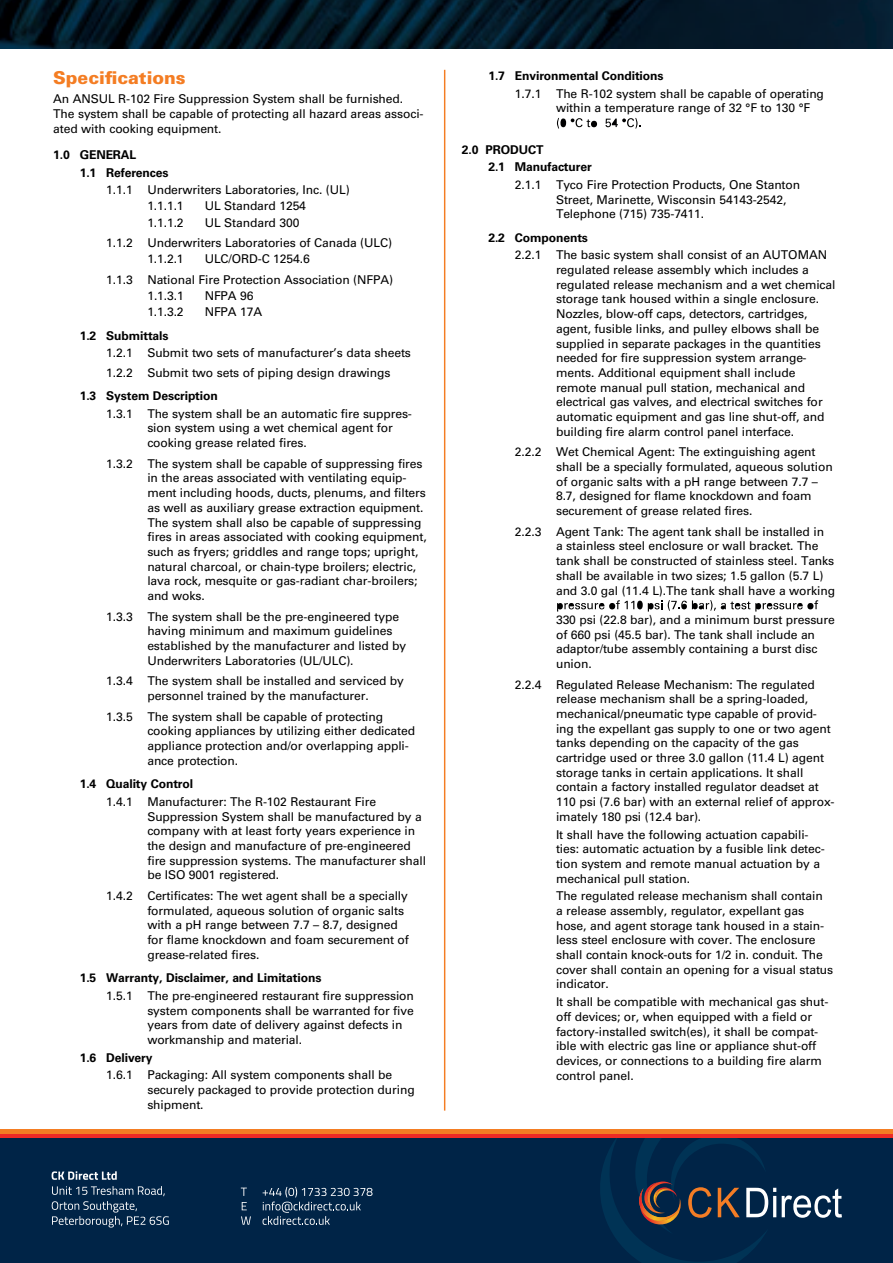
<style>
.page{position:relative;width:893px;height:1263px;background:#fff}
.page>*{position:absolute;margin:0;border:0;box-sizing:border-box;transform-origin:0 0}
.t1{font:900 17.7px "Univers LT Std";letter-spacing:-.005em;color:#f47d23}
.t2{font:12.15px/14.7px "Univers LT Std";letter-spacing:-.01em;color:#000001}
.t3{font:700 12.15px "Univers LT Std";letter-spacing:-.01em;color:#000001}
.s1{font-weight:700}
</style>
<div class="page">
<img style="left:0;top:0;width:893px;height:48px">
<div style="left:0;top:1137px;width:893px;height:126px;background:#002447"></div>
<svg style="left:52px;top:1171px;width:65px;height:9px"></svg>
<svg style="left:52px;top:1186px;width:117px;height:41px"></svg>
<svg style="left:241px;top:1187px;width:6px;height:9px"></svg>
<svg style="left:242px;top:1202px;width:5px;height:8px"></svg>
<svg style="left:241px;top:1216px;width:10px;height:9px"></svg>
<svg style="left:263px;top:1187px;width:109px;height:38px"></svg>
<svg style="left:782px;top:1188px;width:60px;height:30px"></svg>
<svg style="left:600px;top:1138px;width:176px;height:125px"></svg>
<div style="left:0;top:1129px;width:893px;height:5px;background:#f47d23"></div>
<hr style="left:0;top:1134px;width:893px;height:4px;background:#ee2a25">
<hr style="left:444px;top:70px;width:1px;height:1040px;background:#f47d23">
<svg style="left:557px;top:118px;width:40px;height:11px"></svg>
<svg style="left:605px;top:118px;width:36px;height:11px"></svg>
<svg style="left:557px;top:600px;width:105px;height:11px"></svg>
<svg style="left:668px;top:600px;width:150px;height:11px"></svg>
<p class="t1" style="left:53px;top:67px;width:134px">Specifications</p>
<p class="t2" style="left:53px;top:92px;width:372px">An ANSUL R-102 Fire Suppression System shall be furnished.<br>The system shall be capable of protecting all hazard areas associ&shy;ated with cooking equipment.</p>
<p class="t3" style="left:53px;top:148px;width:85px">1.0 GENERAL</p>
<p class="t3" style="left:80px;top:165px;width:90px">1.1 References</p>
<p class="t2" style="left:106px;top:183px;width:245px">1.1.1 Underwriters Laboratories, Inc. (UL)</p>
<p class="t2" style="left:147px;top:199px;width:38px">1.1.1.1</p>
<p class="t2" style="left:205px;top:199px;width:103px">UL Standard 1254</p>
<p class="t2" style="left:147px;top:215px;width:38px">1.1.1.2</p>
<p class="t2" style="left:106px;top:212px;width:287px;line-height:20.5px;text-align:center">UL Standard 300<br>1.1.2 Underwriters Laboratories of Canada (ULC)</p>
<p class="t2" style="left:147px;top:252px;width:38px">1.1.2.1</p>
<p class="t2" style="left:106px;top:249px;width:288px;line-height:20.5px;text-indent:98px">ULC/ORD-C 1254.6<br>1.1.3 National Fire Protection Association (NFPA)</p>
<p class="t2" style="left:147px;top:289px;width:38px">1.1.3.1</p>
<p class="t2" style="left:205px;top:289px;width:50px">NFPA 96</p>
<p class="t2" style="left:147px;top:305px;width:38px">1.1.3.2</p>
<p class="t2" style="left:205px;top:305px;width:59px">NFPA 17A</p>
<p class="t2" style="left:106px;top:327px;width:306px;line-height:17.7px;text-indent:-26px"><span class="s1">1.2 Submittals<br></span>1.2.1 Submit two sets of manufacturer’s data sheets</p>
<p class="t2" style="left:80px;top:361px;width:312px;line-height:23.5px;text-indent:26px">1.2.2 Submit two sets of piping design drawings<br><span class="s1">1.3 System Description</span></p>
<p class="t2" style="left:147px;top:406px;width:266px;text-indent:-41px">1.3.1 The system shall be an automatic fire suppres&shy;sion system using a wet chemical agent for cooking grease related fires.</p>
<p class="t2" style="left:147px;top:456px;width:281px;text-indent:-41px">1.3.2 The system shall be capable of suppressing fires in the areas associated with ventilating equip&shy;ment including hoods, ducts, plenums, and filters as well as auxiliary grease extraction equipment.<br>The system shall also be capable of suppressing fires in areas associated with cooking equipment, such as fryers; griddles and range tops; upright, natural charcoal, or chain-type broilers; electric, lava rock, mesquite or gas-radiant char-broilers; and woks.</p>
<p class="t2" style="left:147px;top:609px;width:260px;text-indent:-41px">1.3.3 The system shall be the pre-engineered type having minimum and maximum guidelines established by the manufacturer and listed by Underwriters Laboratories (UL/ULC).</p>
<p class="t2" style="left:106px;top:674px;width:299px;text-align:center">1.3.4 The system shall be installed and serviced by personnel trained by the manufacturer.</p>
<p class="t2" style="left:147px;top:709px;width:269px;text-indent:-41px">1.3.5 The system shall be capable of protecting cooking appliances by utilizing either dedicated appliance protection and/or overlapping appli&shy;ance protection.</p>
<p class="t2" style="left:106px;top:775px;width:271px;line-height:17.7px;text-indent:-26px"><span class="s1">1.4 Quality Control<br></span>1.4.1 Manufacturer: The R-102 Restaurant Fire</p>
<p class="t2" style="left:147px;top:809px;width:280px">Suppression System shall be manufactured by a company with at least forty years experience in the design and manufacture of pre-engineered fire suppression systems. The manufacturer shall be ISO 9001 registered.</p>
<p class="t2" style="left:147px;top:888px;width:263px;text-indent:-41px">1.4.2 Certificates: The wet agent shall be a specially formulated, aqueous solution of organic salts with a pH range between 7.7 – 8.7, designed for flame knockdown and foam securement of grease-related fires.</p>
<p class="t2" style="left:106px;top:969px;width:309px;line-height:17.7px;text-indent:-26px"><span class="s1">1.5 Warranty, Disclaimer, and Limitations<br></span>1.5.1 The pre-engineered restaurant fire suppression</p>
<p class="t2" style="left:147px;top:1003px;width:268px">system components shall be warranted for five years from date of delivery against defects in workmanship and material.</p>
<p class="t2" style="left:106px;top:1048px;width:288px;line-height:17.7px;text-indent:-26px"><span class="s1">1.6 Delivery<br></span>1.6.1 Packaging: All system components shall be</p>
<p class="t2" style="left:147px;top:1082px;width:269px">securely packaged to provide protection during shipment.</p>
<p class="t2" style="left:515px;top:67px;width:311px;line-height:17.7px;text-indent:-26px"><span class="s1">1.7 Environmental Conditions<br></span>1.7.1 The R-102 system shall be capable of operating</p>
<p class="t2" style="left:556px;top:101px;width:256px">within a temperature range of 32 °F to 130 °F</p>
<p class="t3" style="left:462px;top:142px;width:83px">2.0 PRODUCT</p>
<p class="t3" style="left:488px;top:160px;width:105px">2.1 Manufacturer</p>
<p class="t2" style="left:515px;top:177px;width:287px">2.1.1 Tyco Fire Protection Products, One Stanton</p>
<p class="t2" style="left:556px;top:192px;width:232px">Street, Marinette, Wisconsin 54143-2542,<br>Telephone (715) 735-7411.</p>
<p class="t2" style="left:515px;top:229px;width:314px;line-height:17.7px;text-indent:-26px"><span class="s1">2.2 Components<br></span>2.2.1 The basic system shall consist of an AUTOMAN</p>
<p class="t2" style="left:556px;top:262px;width:281px">regulated release assembly which includes a regulated release mechanism and a wet chemical storage tank housed within a single enclosure.<br>Nozzles, blow-off caps, detectors, cartridges, agent, fusible links, and pulley elbows shall be supplied in separate packages in the quantities needed for fire suppression system arrange&shy;ments. Additional equipment shall include remote manual pull station, mechanical and electrical gas valves, and electrical switches for automatic equipment and gas line shut-off, and building fire alarm control panel interface.</p>
<p class="t2" style="left:556px;top:445px;width:278px;text-indent:-41px">2.2.2 Wet Chemical Agent: The extinguishing agent shall be a specially formulated, aqueous solution of organic salts with a pH range between 7.7 – 8.7, designed for flame knockdown and foam securement of grease related fires.</p>
<p class="t2" style="left:556px;top:524px;width:281px;text-indent:-41px">2.2.3 Agent Tank: The agent tank shall be installed in<br>a stainless steel enclosure or wall bracket. The tank shall be constructed of stainless steel. Tanks shall be available in two sizes; 1.5 gallon (5.7 L) and 3.0 gal (11.4 L).The tank shall have a working</p>
<p class="t2" style="left:556px;top:612px;width:280px">330 psi (22.8 bar), and a minimum burst pressure of 660 psi (45.5 bar). The tank shall include an adaptor/tube assembly containing a burst disc union.</p>
<p class="t2" style="left:556px;top:677px;width:280px;text-indent:-41px">2.2.4 Regulated Release Mechanism: The regulated release mechanism shall be a spring-loaded, mechanical/pneumatic type capable of provid&shy;ing the expellant gas supply to one or two agent tanks depending on the capacity of the gas cartridge used or three 3.0 gallon (11.4 L) agent storage tanks in certain applications. It shall contain a factory installed regulator deadset at 110 psi (7.6 bar) with an external relief of approx&shy;imately 180 psi (12.4 bar).</p>
<p class="t2" style="left:556px;top:827px;width:270px">It shall have the following actuation capabili&shy;ties: automatic actuation by a fusible link detec&shy;tion system and remote manual actuation by a mechanical pull station.</p>
<p class="t2" style="left:556px;top:889px;width:279px">The regulated release mechanism shall contain<br>a release assembly, regulator, expellant gas hose, and agent storage tank housed in a stain&shy;less steel enclosure with cover. The enclosure shall contain knock-outs for 1/2 in. conduit. The cover shall contain an opening for a visual status indicator.</p>
<p class="t2" style="left:556px;top:994px;width:274px">It shall be compatible with mechanical gas shut&shy;off devices; or, when equipped with a field or factory-installed switch(es), it shall be compat&shy;ible with electric gas line or appliance shut-off devices, or connections to a building fire alarm control panel.</p>
</div>
